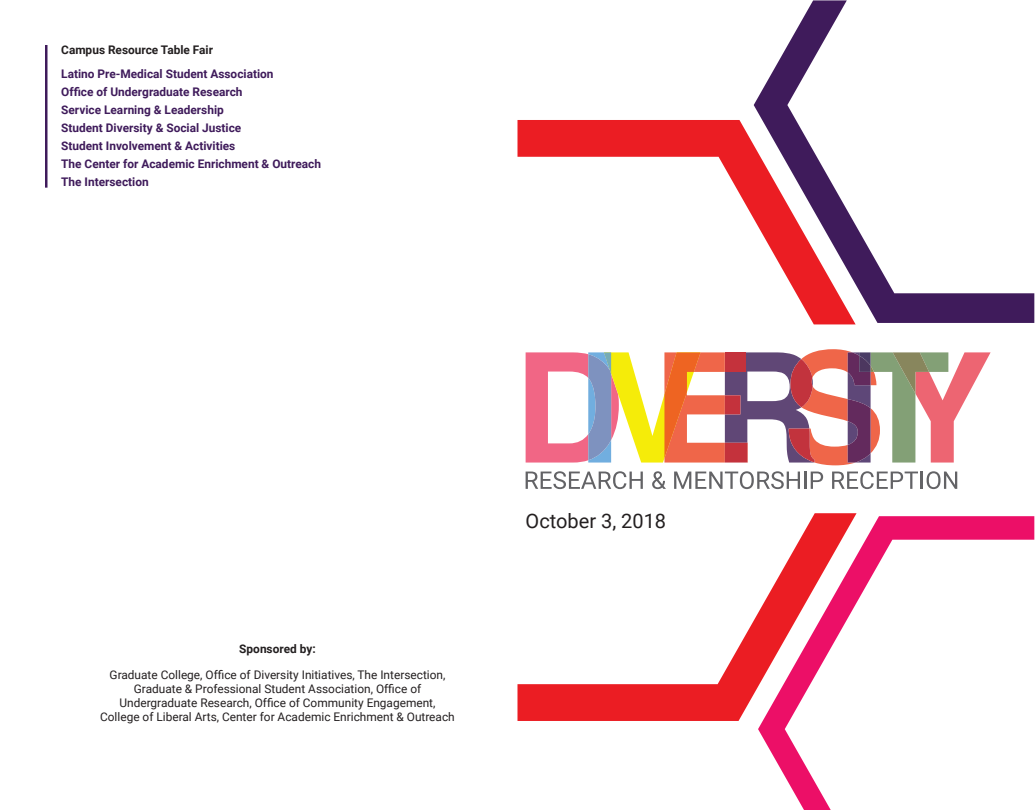
<style>
.page{position:relative;width:1035px;height:810px;background:#fff}
.page>*{position:absolute;margin:0;border:0;box-sizing:border-box;transform-origin:0 0}
.t1{font:20px "Roboto";color:#231f20}
.t2{font:11.88px "Roboto";color:#231f20}
.Names{font:700 11.88px "Roboto";color:#3f1b5b}
.Names-2{font:700 11.88px "Roboto";color:#231f20}
</style>
<div class="page">
<svg style="left:517px;top:513px;width:340px;height:208px"></svg>
<svg style="left:754px;top:0;width:280px;height:323px"></svg>
<svg style="left:758px;top:516px;width:276px;height:294px"></svg>
<svg style="left:518px;top:120px;width:338px;height:204px"></svg>
<svg style="left:526px;top:349px;width:465px;height:116px"></svg>
<svg style="left:526px;top:471px;width:117px;height:18px"></svg>
<svg style="left:652px;top:471px;width:14px;height:18px"></svg>
<svg style="left:674px;top:471px;width:126px;height:18px"></svg>
<hr style="left:804px;top:472px;width:3px;height:17px;background:#636366">
<svg style="left:811px;top:472px;width:12px;height:17px"></svg>
<svg style="left:832px;top:471px;width:125px;height:18px"></svg>
<hr style="left:45px;top:45px;width:3px;height:143px;background:#3f1b5b">
<p class="Names-2" style="left:61px;top:41px;width:153px">Campus Resource Table Fair</p>
<p class="Names" style="left:61px;top:65px;width:214px">Latino Pre-Medical Student Association</p>
<p class="Names" style="left:61px;top:83px;width:183px">Office of Undergraduate Research</p>
<p class="Names" style="left:61px;top:101px;width:164px">Service Learning &amp; Leadership</p>
<p class="Names" style="left:61px;top:119px;width:182px">Student Diversity &amp; Social Justice</p>
<p class="Names" style="left:61px;top:138px;width:176px">Student Involvement &amp; Activities</p>
<p class="Names" style="left:61px;top:156px;width:261px">The Center for Academic Enrichment &amp; Outreach</p>
<p class="Names" style="left:61px;top:174px;width:89px">The Intersection</p>
<p class="Names-2" style="left:239px;top:641px;width:78px">Sponsored by:</p>
<p class="t2" style="left:110px;top:666px;width:337px">Graduate College, Office of Diversity Initiatives, The Intersection,</p>
<p class="t2" style="left:134px;top:680px;width:289px">Graduate &amp; Professional Student Association, Office of</p>
<p class="t2" style="left:120px;top:695px;width:318px">Undergraduate Research, Office of Community Engagement,</p>
<p class="t2" style="left:100px;top:709px;width:356px">College of Liberal Arts, Center for Academic Enrichment &amp; Outreach</p>
<p class="t1" style="left:526px;top:507px;width:142px">October 3, 2018</p>
</div>
